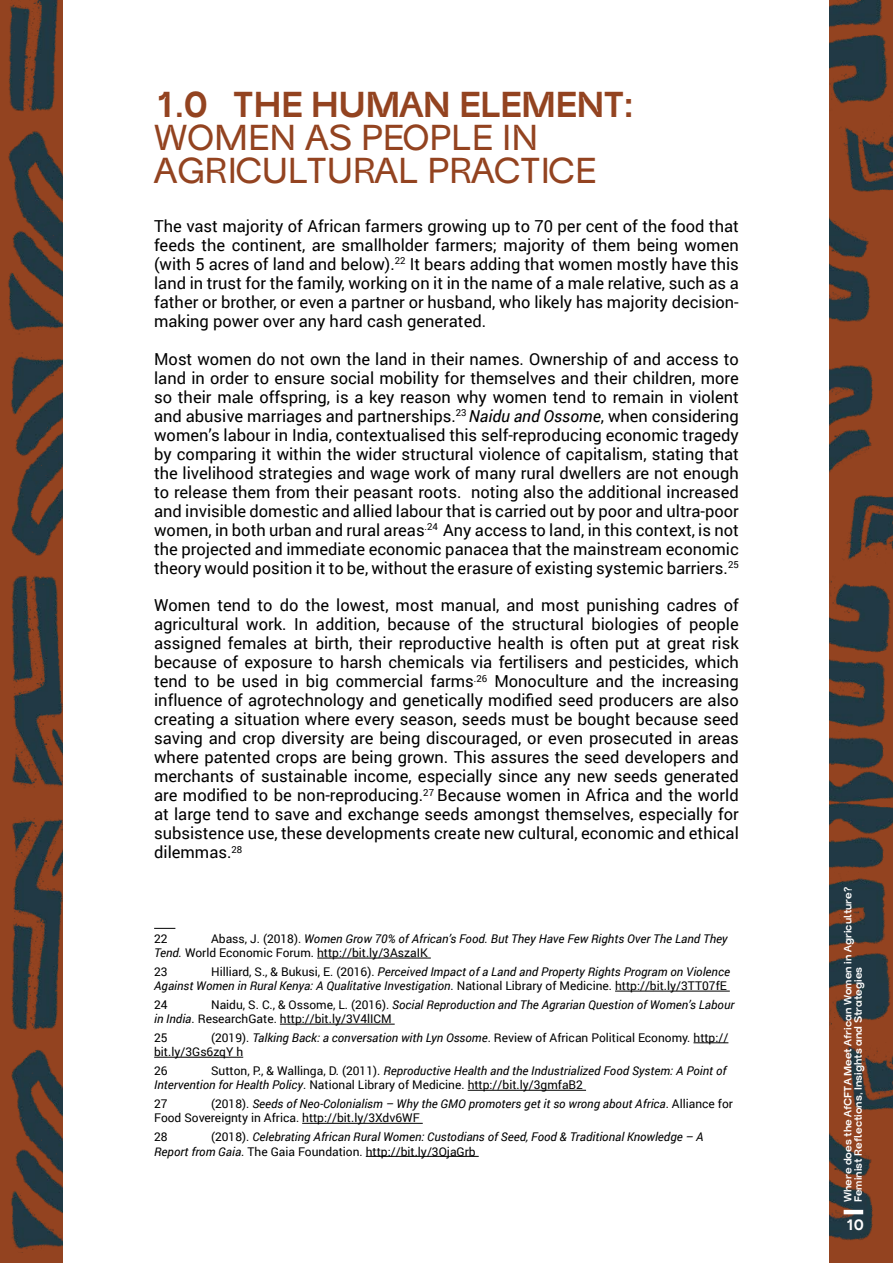
<style>
.page{position:relative;width:893px;height:1263px;background:#fff}
.page>*{position:absolute;margin:0;border:0;box-sizing:border-box;transform-origin:0 0}
.t1{font:500 36px/33px "Trap";color:#934320}
.t2{font:700 36px "Trap";color:#934320}
.t3{font:16.5px/18.9px "Roboto";color:#000;text-align:justify}
.t4{font:700 15px "Trap";color:#fff}
.t5{font:italic 12px/14.4px "Roboto";color:#000}
.t6{font:12px/14.4px "Roboto";color:#000}
.t7{font:700 10.5px/10.5px "Trap";color:#fff}
.s1{font-style:italic}
.s2{font-style:normal}
</style>
<div class="page">
<img style="left:0;top:0;width:893px;height:1263px">
<hr style="left:844px;top:1210px;width:19px;height:4px;background:#fff">
<div style="left:64px;top:0;width:765px;height:1263px;background:#fff"></div>
<svg style="left:154px;top:928px;width:21px;height:1px"></svg>
<hr style="left:317px;top:958px;width:114px;height:1px;background:#000">
<hr style="left:615px;top:991px;width:115px;height:1px;background:#000">
<hr style="left:280px;top:1024px;width:115px;height:1px;background:#000">
<hr style="left:693px;top:1042px;width:35px;height:1px;background:#000">
<hr style="left:154px;top:1057px;width:89px;height:1px;background:#000">
<hr style="left:468px;top:1090px;width:118px;height:1px;background:#000">
<hr style="left:302px;top:1123px;width:121px;height:1px;background:#000">
<hr style="left:366px;top:1156px;width:113px;height:1px;background:#000">
<h1 class="t2" style="left:154px;top:90px;width:481px">1.0 THE HUMAN ELEMENT:</h1>
<h1 class="t1" style="left:154px;top:125px;width:444px">WOMEN AS PEOPLE IN<br>AGRICULTURAL PRACTICE</h1>
<p class="t3" style="left:154px;top:216px;width:586px">The vast majority of African farmers growing up to 70 per cent of the food that feeds the continent, are smallholder farmers; majority of them being women (with 5 acres of land and below).<sup>22</sup> It bears adding that women mostly have this land in trust for the family, working on it in the name of a male relative, such as a father or brother, or even a partner or husband, who likely has majority decision&shy;making power over any hard cash generated.</p>
<p class="t3" style="left:154px;top:349px;width:586px">Most women do not own the land in their names. Ownership of and access to land in order to ensure social mobility for themselves and their children, more so their male offspring, is a key reason why women tend to remain in violent and abusive marriages and partnerships.<sup>23</sup> <span class="s1">Naidu and Ossome</span>, when considering women’s labour in India, contextualised this self-reproducing economic tragedy by comparing it within the wider structural violence of capitalism, stating that the livelihood strategies and wage work of many rural dwellers are not enough to release them from their peasant roots. noting also the additional increased and invisible domestic and allied labour that is carried out by poor and ultra-poor women, in both urban and rural areas<sup>.24</sup> Any access to land, in this context, is not the projected and immediate economic panacea that the mainstream economic theory would position it to be, without the erasure of existing systemic barriers.<sup>25</sup></p>
<p class="t3" style="left:154px;top:595px;width:586px">Women tend to do the lowest, most manual, and most punishing cadres of agricultural work. In addition, because of the structural biologies of people assigned females at birth, their reproductive health is often put at great risk because of exposure to harsh chemicals via fertilisers and pesticides, which tend to be used in big commercial farms<sup>.26</sup> Monoculture and the increasing influence of agrotechnology and genetically modified seed producers are also creating a situation where every season, seeds must be bought because seed saving and crop diversity are being discouraged, or even prosecuted in areas where patented crops are being grown. This assures the seed developers and merchants of sustainable income, especially since any new seeds generated are modified to be non-reproducing.<sup>27</sup> Because women in Africa and the world at large tend to save and exchange seeds amongst themselves, especially for subsistence use, these developments create new cultural, economic and ethical dilemmas.<sup>28</sup></p>
<p class="t5" style="left:154px;top:931px;width:575px;text-indent:57px"><span class="s2">Abass, J. (2018).</span> Women Grow 70% of African’s Food. But They Have Few Rights Over The Land They<br>Tend. <span class="s2">World Economic Forum. http://bit.ly/3AszaIK</span></p>
<p class="t6" style="left:154px;top:964px;width:15px">23</p>
<p class="t6" style="left:154px;top:931px;width:15px">22</p>
<p class="t5" style="left:154px;top:964px;width:577px;text-align:right"><span class="s2">Hilliard, S., &amp; Bukusi, E. (2016).</span> Perceived Impact of a Land and Property Rights Program on Violence<br>Against Women in Rural Kenya: A Qualitative Investigation<span class="s2">. National Library of Medicine. http://bit.ly/3TT07fE</span></p>
<p class="t6" style="left:154px;top:997px;width:15px">24</p>
<p class="t6" style="left:154px;top:997px;width:582px;text-indent:57px">Naidu, S. C., &amp; Ossome, L. (2016). <span class="s1">Social Reproduction and The Agrarian Question of Women’s Labour in India</span>. ResearchGate. http://bit.ly/3V4lICM</p>
<p class="t6" style="left:154px;top:1030px;width:15px">25</p>
<p class="t6" style="left:154px;top:1030px;width:576px;text-indent:57px">(2019). <span class="s1">Talking Back: a conversation with Lyn Ossome</span>. Review of African Political Economy. http:// bit.ly/3Gs6zqY h</p>
<p class="t6" style="left:154px;top:1063px;width:15px">26</p>
<p class="t5" style="left:154px;top:1063px;width:574px;text-indent:57px"><span class="s2">Sutton, P., &amp; Wallinga, D. (2011).</span> Reproductive Health and the Industrialized Food System: A Point of<br>Intervention for Health Policy<span class="s2">. National Library of Medicine. http://bit.ly/3gmfaB2</span></p>
<p class="t6" style="left:154px;top:1096px;width:15px">27</p>
<p class="t6" style="left:154px;top:1096px;width:580px;text-indent:57px">(2018). <span class="s1">Seeds of Neo-Colonialism – Why the GMO promoters get it so wrong about Africa</span>. Alliance for<br>Food Sovereignty in Africa. http://bit.ly/3Xdv6WF</p>
<p class="t6" style="left:154px;top:1129px;width:15px">28</p>
<p class="t5" style="left:154px;top:1129px;width:551px;text-indent:57px"><span class="s2">(2018).</span> Celebrating African Rural Women: Custodians of Seed, Food &amp; Traditional Knowledge – A<br>Report from Gaia<span class="s2">. The Gaia Foundation. http://bit.ly/3OjaGrb</span></p>
<p class="t7" style="left:843px;top:1202px;width:317px;rotate:-90deg">Where does the AfCFTA Meet African Women in Agriculture?<br>Feminist Reflections, Insights and Strategies</p>
<p class="t4" style="left:845px;top:1219px;width:19px">10</p>
</div>
